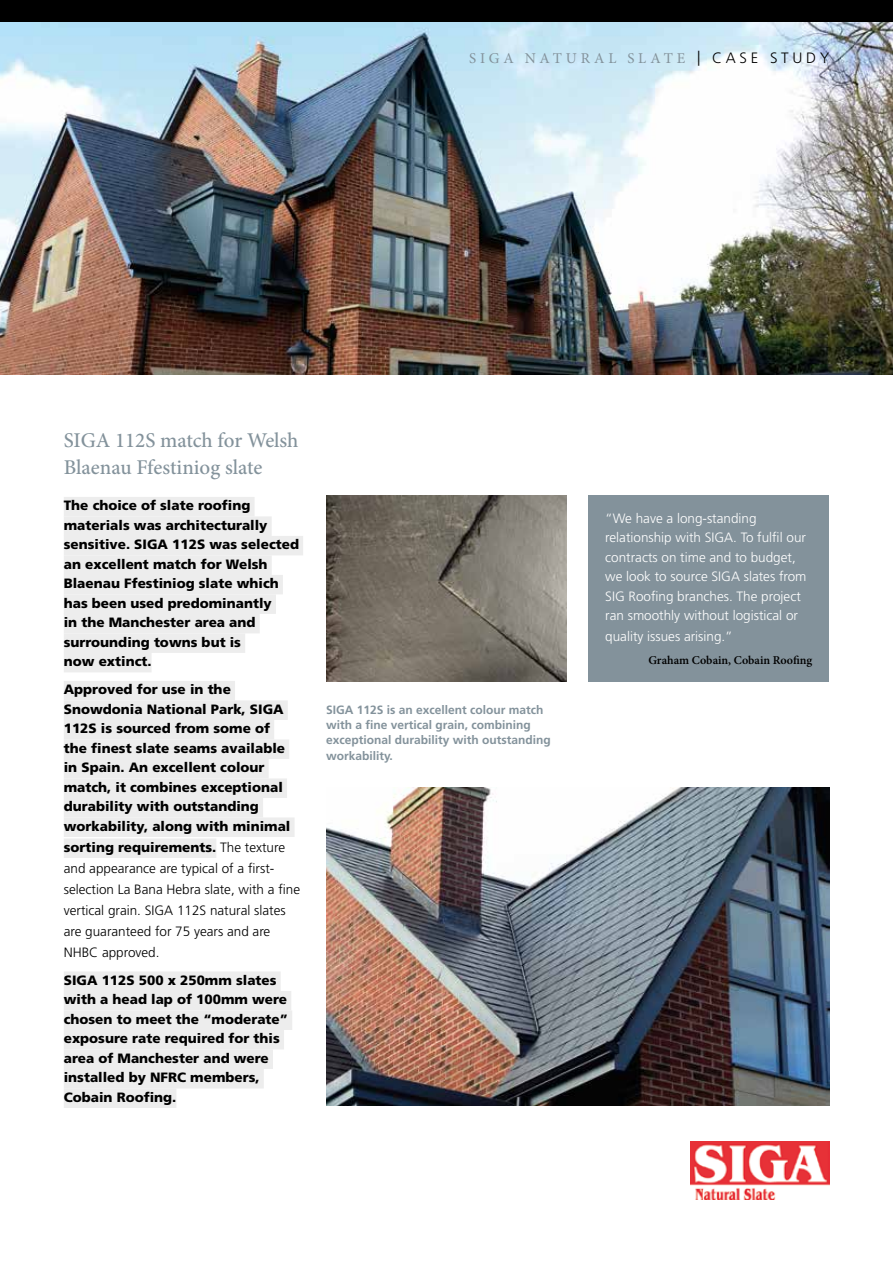
<style>
.page{position:relative;width:893px;height:1263px;background:#fff}
.page>*{position:absolute;margin:0;border:0;box-sizing:border-box;transform-origin:0 0}
.t1{font:500 21px/27px "Minion Pro";letter-spacing:-.005em;color:#83929b}
.t2{font:15px "Minion Pro";letter-spacing:.26em;color:#83929b}
.t3{font:900 13.5px/19.5px "Frutiger";color:#000}
.t4{font:300 13.5px/19.5px "Frutiger";color:#fff}
.t5{font:300 13.5px/21px "Frutiger";color:#000}
.t6{font:700 12px/15px "Frutiger";color:#83929b}
.t7{font:600 12px "Minion Pro";color:#000}
.s1{font-family:"Frutiger";font-weight:300;color:#000}
.s2{font-weight:900}
</style>
<div class="page">
<img style="left:0;top:21px;width:893px;height:353px">
<div style="left:0;top:0;width:893px;height:21px;background:#000"></div>
<div style="left:64px;top:497px;width:191px;height:19px;background:#ededed"></div>
<div style="left:64px;top:516px;width:208px;height:20px;background:#ededed"></div>
<div style="left:64px;top:536px;width:239px;height:19px;background:#ededed"></div>
<div style="left:64px;top:555px;width:208px;height:20px;background:#ededed"></div>
<div style="left:64px;top:575px;width:219px;height:19px;background:#ededed"></div>
<div style="left:64px;top:594px;width:212px;height:20px;background:#ededed"></div>
<div style="left:64px;top:614px;width:196px;height:19px;background:#ededed"></div>
<div style="left:64px;top:633px;width:181px;height:20px;background:#ededed"></div>
<div style="left:64px;top:653px;width:88px;height:19px;background:#ededed"></div>
<div style="left:64px;top:681px;width:171px;height:19px;background:#ededed"></div>
<div style="left:64px;top:700px;width:224px;height:20px;background:#ededed"></div>
<div style="left:64px;top:720px;width:210px;height:19px;background:#ededed"></div>
<div style="left:64px;top:739px;width:225px;height:20px;background:#ededed"></div>
<div style="left:64px;top:759px;width:205px;height:19px;background:#ededed"></div>
<div style="left:64px;top:778px;width:223px;height:20px;background:#ededed"></div>
<div style="left:64px;top:798px;width:199px;height:19px;background:#ededed"></div>
<div style="left:64px;top:817px;width:231px;height:20px;background:#ededed"></div>
<div style="left:64px;top:838px;width:152px;height:20px;background:#ededed"></div>
<div style="left:64px;top:971px;width:217px;height:20px;background:#ededed"></div>
<div style="left:64px;top:991px;width:227px;height:19px;background:#ededed"></div>
<div style="left:64px;top:1010px;width:228px;height:20px;background:#ededed"></div>
<div style="left:64px;top:1030px;width:220px;height:19px;background:#ededed"></div>
<div style="left:64px;top:1049px;width:209px;height:20px;background:#ededed"></div>
<div style="left:64px;top:1069px;width:200px;height:19px;background:#ededed"></div>
<div style="left:64px;top:1088px;width:112px;height:20px;background:#ededed"></div>
<img style="left:326px;top:495px;width:241px;height:187px">
<img style="left:690px;top:1142px;width:139px;height:57px">
<div style="left:588px;top:495px;width:241px;height:187px;background:#83929b"></div>
<img style="left:326px;top:787px;width:503px;height:319px">
<p class="t2" style="left:469px;top:49px;width:361px">SIGA NATURAL SLATE <span class="s1">| CASE STUDY</span></p>
<h1 class="t1" style="left:64px;top:427px;width:236px">SIGA 112S match for Welsh<br>Blaenau Ffestiniog slate</h1>
<p class="t3" style="left:64px;top:496px;width:237px">The choice of slate roofing materials was architecturally sensitive. SIGA 112S was selected an excellent match for Welsh<br>Blaenau Ffestiniog slate which has been used predominantly<br>in the Manchester area and surrounding towns but is<br>now extinct.</p>
<p class="t3" style="left:64px;top:680px;width:228px">Approved for use in the<br>Snowdonia National Park, SIGA<br>112S is sourced from some of the finest slate seams available in Spain. An excellent colour match, it combines exceptional durability with outstanding workability, along with minimal</p>
<p class="t5" style="left:64px;top:837px;width:238px"><span class="s2">sorting requirements.</span> The texture and appearance are typical of a first&shy;selection La Bana Hebra slate, with a fine vertical grain. SIGA 112S natural slates are guaranteed for 75 years and are NHBC approved.</p>
<p class="t3" style="left:64px;top:970px;width:226px">SIGA 112S 500 x 250mm slates with a head lap of 100mm were chosen to meet the “moderate” exposure rate required for this area of Manchester and were installed by NFRC members,<br>Cobain Roofing.</p>
<p class="t6" style="left:326px;top:703px;width:226px">SIGA 112S is an excellent colour match with a fine vertical grain, combining exceptional durability with outstanding workability.</p>
<p class="t4" style="left:605px;top:508px;width:203px">“We have a long-standing relationship with SIGA. To fulfil our contracts on time and to budget, we look to source SIGA slates from<br>SIG Roofing branches. The project ran smoothly without logistical or</p>
<p class="t4" style="left:605px;top:627px;width:129px">quality issues arising.”</p>
<p class="t7" style="left:648px;top:652px;width:165px">Graham Cobain, Cobain Roofing</p>
</div>
